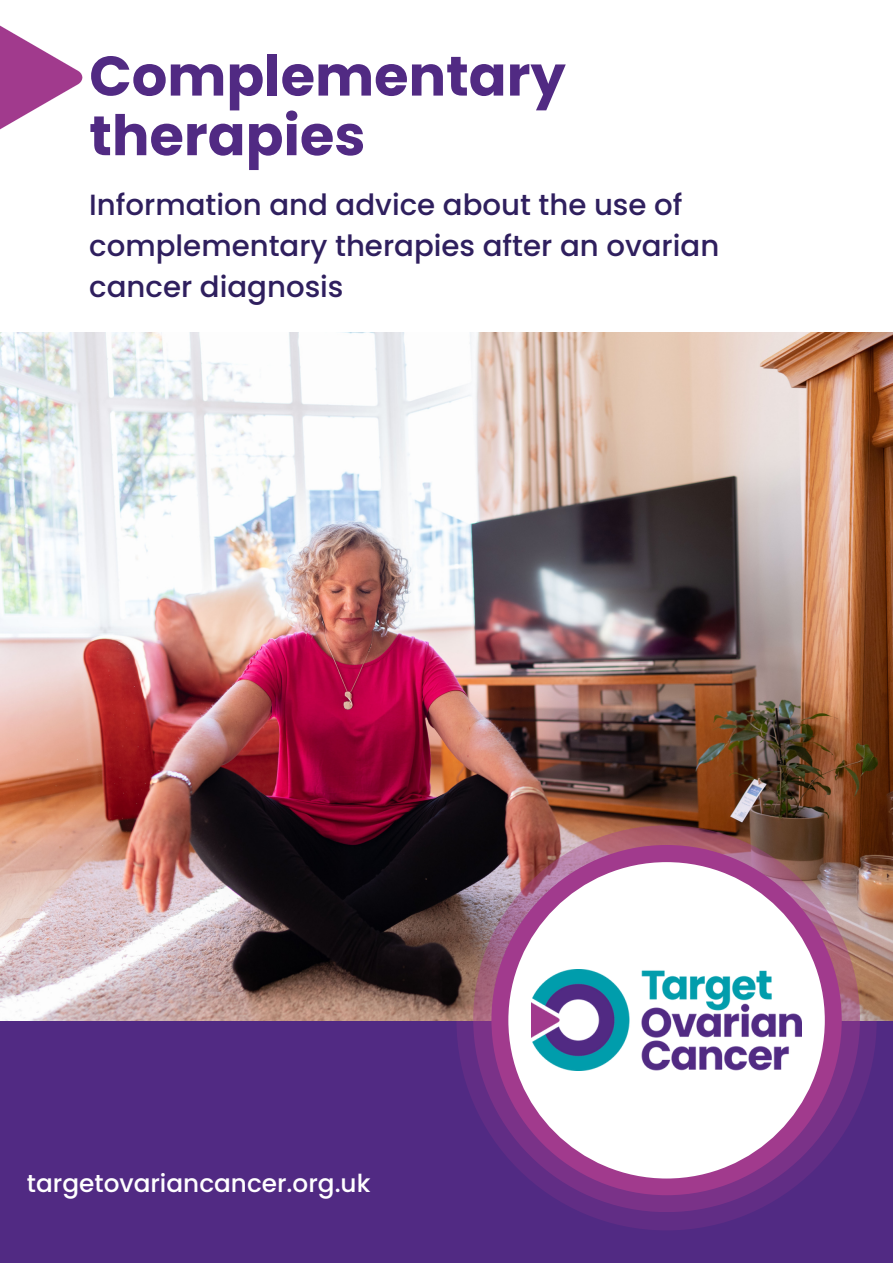
<style>
.page{position:relative;width:893px;height:1264px;background:#fff}
.page>*{position:absolute;margin:0;border:0;box-sizing:border-box;transform-origin:0 0}
.t1{font:700 55.8px/59.6px "Poppins";color:#512a83}
.t2{font:500 29.25px/40.5px "Poppins";color:#2f1f5e}
.t3{font:500 24.75px "Poppins";color:#fff}
</style>
<div class="page">
<div style="left:0;top:0;width:892px;height:1262px;background:#512a83"></div>
<div style="left:0;top:0;width:892px;height:344px;background:#fff"></div>
<div style="left:456px;top:810px;width:420px;height:420px;background:#612d85;border-radius:50%"></div>
<img style="left:0;top:332px;width:892px;height:688px">
<svg style="left:473px;top:825px;width:386px;height:387px;background:#924e84"></svg>
<div style="left:491px;top:845px;width:350px;height:350px;background:#a13a8d;border-radius:50%"></div>
<div style="left:508px;top:862px;width:316px;height:316px;background:#fff;border-radius:50%"></div>
<img style="left:531px;top:969px;width:270px;height:101px">
<img style="left:0;top:25px;width:83px;height:105px">
<p class="t1" style="left:89px;top:46px;width:478px">Complementary therapies</p>
<p class="t2" style="left:89px;top:185px;width:631px">Information and advice about the use of complementary therapies after an ovarian</p>
<p class="t2" style="left:89px;top:266px;width:256px">cancer diagnosis</p>
<p class="t3" style="left:27px;top:1166px;width:345px">targetovariancancer.org.uk</p>
</div>
